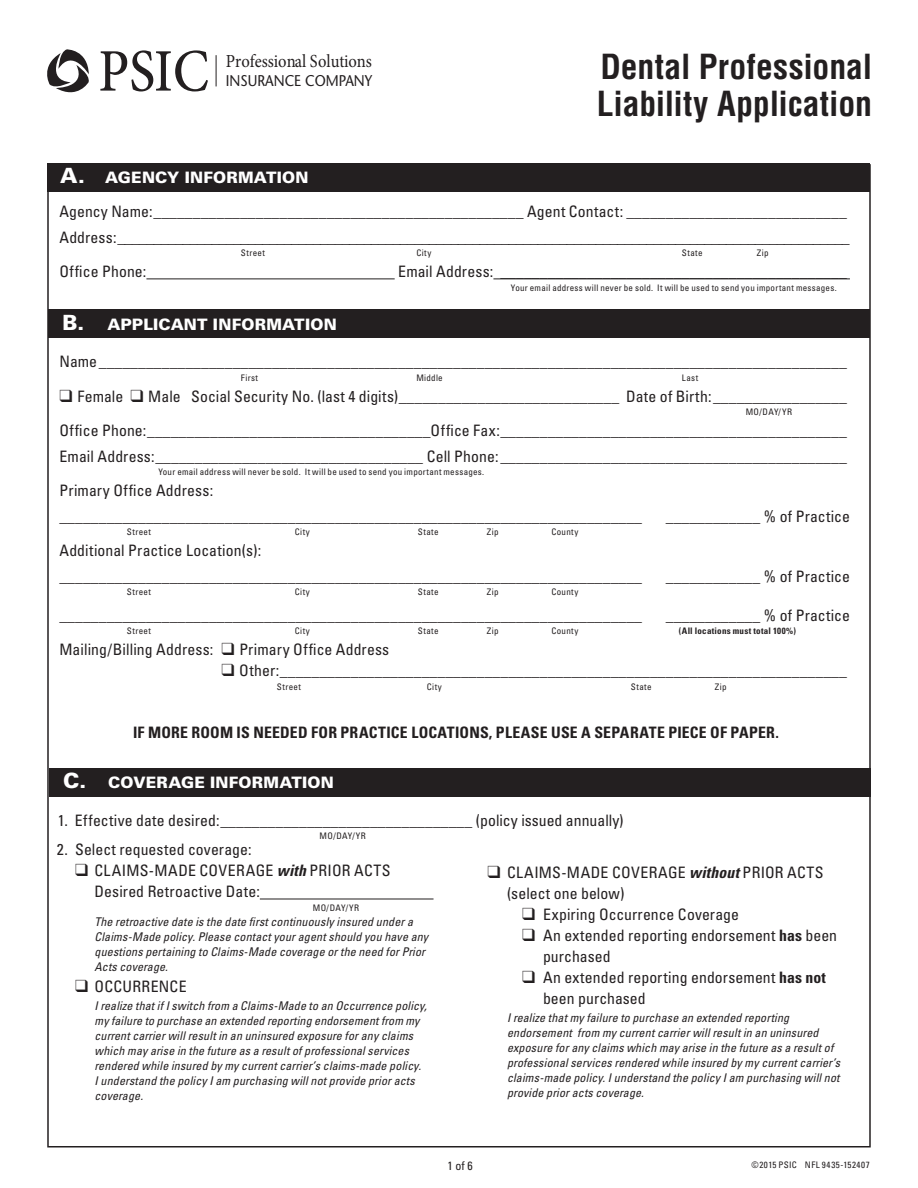
<style>
.page{position:relative;width:918px;height:1188px;background:#fff}
.page>*{position:absolute;margin:0;border:0;box-sizing:border-box;transform-origin:0 0}
.t1{font:500 60.45px "Minion Pro";color:#231f20;scale:.9 1}
.t2{font:700 condensed 33.75px/37.7px "Helvetica LT Std";color:#231f20}
.t3{font:900 21px "Univers LT Std";color:#fff}
.t4{font:18.45px "Minion Pro";color:#231f20;scale:.9 1}
.t5{font:condensed 15.75px/25.5px "Univers LT Std";letter-spacing:.005em;color:#231f20}
.t6{font:700 condensed 15.75px "Univers LT Std";letter-spacing:.01em;color:#231f20}
.t7{font:900 15.75px "Univers LT Std";letter-spacing:.01em;color:#fff}
.t8{font:500 15.6px "Stone Sans Std";color:#231f20;scale:.9 1}
.t9{font:italic condensed 12px/15px "Univers LT Std";letter-spacing:.01em;color:#231f20}
.t10{font:condensed 12px "Univers LT Std";color:#231f20}
.t11{font:condensed 9px "Univers LT Std";letter-spacing:.03em;color:#231f20}
.t12{font:700 condensed 9px "Univers LT Std";letter-spacing:.03em;color:#231f20}
.t13{font:condensed 9px "Univers LT Std";letter-spacing:.055em;color:#231f20}
.s1{font-size:21px}
.s2{font-size:15.75px}
.s3{font-weight:700;font-style:italic}
.s4{font-weight:700}
</style>
<div class="page">
<svg style="left:47px;top:49px;width:42px;height:44px"></svg>
<hr style="left:216px;top:55px;width:1px;height:31px;background:#231f20">
<hr style="left:146px;top:278px;width:249px;height:1px;background:#231f20">
<hr style="left:493px;top:278px;width:357px;height:1px;background:#231f20">
<div style="left:47px;top:163px;width:823px;height:28px;background:#231f20"></div>
<div style="left:48px;top:309px;width:822px;height:29px;background:#231f20"></div>
<div style="left:49px;top:768px;width:822px;height:28px;background:#231f20"></div>
<hr style="left:260px;top:899px;width:174px;height:1px;background:#231f20">
<h1 class="t1" style="left:98px;top:30px;width:125px">PSIC</h1>
<p class="t4" style="left:226px;top:49px;width:164px">Professional Solutions</p>
<p class="t8" style="left:226px;top:72px;width:164px">INSURANCE COMPANY</p>
<p class="t7" style="left:60px;top:168px;width:250px"><span class="s1">A.</span> AGENCY INFORMATION</p>
<h2 class="t2" style="left:597px;top:47px;width:277px">Dental Professional<br>Liability Application</h2>
<p class="t5" style="left:59px;top:199px;width:792px">Agency Name:_______________________________________________ Agent Contact: ____________________________<br>Address:_____________________________________________________________________________________________________</p>
<p class="t11" style="left:241px;top:247px;width:25px">Street</p>
<p class="t11" style="left:416px;top:247px;width:16px">City</p>
<p class="t11" style="left:682px;top:247px;width:22px">State</p>
<p class="t11" style="left:757px;top:247px;width:13px">Zip</p>
<p class="t5" style="left:59px;top:259px;width:89px">Office Phone:</p>
<p class="t5" style="left:398px;top:259px;width:450px">Email Address: ____________________________________________</p>
<p class="t11" style="left:511px;top:282px;width:327px">Your email address will never be sold. It will be used to send you important messages.</p>
<p class="t7" style="left:62px;top:315px;width:276px"><span class="s1">B.</span> APPLICANT INFORMATION</p>
<p class="t5" style="left:59px;top:349px;width:789px">Name_______________________________________________________________________________________________</p>
<p class="t11" style="left:241px;top:372px;width:19px">First</p>
<p class="t11" style="left:416px;top:372px;width:28px">Middle</p>
<p class="t11" style="left:682px;top:372px;width:18px">Last</p>
<p class="t5" style="left:59px;top:383px;width:789px">❑ Female ❑ Male Social Security No. (last 4 digits)____________________________ Date of Birth:_________________</p>
<p class="t11" style="left:746px;top:406px;width:48px">MO/Day/Yr</p>
<p class="t5" style="left:59px;top:418px;width:789px">Office Phone:____________________________________Office Fax:____________________________________________<br>Email Address:__________________________________ Cell Phone:____________________________________________</p>
<p class="t11" style="left:158px;top:466px;width:327px">Your email address will never be sold. It will be used to send you important messages.</p>
<p class="t5" style="left:59px;top:478px;width:584px">Primary Office Address: __________________________________________________________________________</p>
<p class="t5" style="left:666px;top:503px;width:186px">____________ % of Practice</p>
<p class="t11" style="left:127px;top:526px;width:25px">Street</p>
<p class="t11" style="left:295px;top:526px;width:16px">City</p>
<p class="t11" style="left:418px;top:526px;width:22px">State</p>
<p class="t11" style="left:487px;top:526px;width:13px">Zip</p>
<p class="t11" style="left:551px;top:526px;width:28px">County</p>
<p class="t5" style="left:59px;top:538px;width:584px">Additional Practice Location(s): __________________________________________________________________________</p>
<p class="t11" style="left:127px;top:586px;width:25px">Street</p>
<p class="t11" style="left:295px;top:586px;width:16px">City</p>
<p class="t11" style="left:418px;top:586px;width:22px">State</p>
<p class="t11" style="left:487px;top:586px;width:13px">Zip</p>
<p class="t11" style="left:551px;top:586px;width:28px">County</p>
<p class="t5" style="left:59px;top:602px;width:584px">__________________________________________________________________________</p>
<p class="t5" style="left:666px;top:563px;width:186px">____________ % of Practice</p>
<p class="t5" style="left:666px;top:602px;width:186px">____________ % of Practice</p>
<p class="t11" style="left:127px;top:625px;width:25px">Street</p>
<p class="t11" style="left:295px;top:625px;width:16px">City</p>
<p class="t11" style="left:418px;top:625px;width:22px">State</p>
<p class="t11" style="left:487px;top:625px;width:13px">Zip</p>
<p class="t11" style="left:551px;top:625px;width:28px">County</p>
<p class="t12" style="left:679px;top:626px;width:118px">(All locations must total 100%)</p>
<p class="t5" style="left:59px;top:637px;width:331px">Mailing/Billing Address: ❑ Primary Office Address</p>
<p class="t5" style="left:221px;top:658px;width:627px">❑ Other:________________________________________________________________________</p>
<p class="t11" style="left:277px;top:681px;width:25px">Street</p>
<p class="t11" style="left:427px;top:681px;width:16px">City</p>
<p class="t11" style="left:631px;top:681px;width:22px">State</p>
<p class="t11" style="left:715px;top:681px;width:13px">Zip</p>
<p class="t6" style="left:133px;top:723px;width:647px">IF MORE ROOM IS NEEDED FOR PRACTICE LOCATIONS, PLEASE USE A SEPARATE PIECE OF PAPER.</p>
<h3 class="t3" style="left:63px;top:768px;width:40px">C. <span class="s2">CO</span></h3>
<p class="t7" style="left:133px;top:773px;width:93px">VERAGE INFORM</p>
<p class="t7" style="left:279px;top:773px;width:42px">ATION</p>
<p class="t5" style="left:58px;top:807px;width:567px">1. Effective date desired:________________________________ (policy issued annually)</p>
<p class="t11" style="left:320px;top:831px;width:47px">MO/DAY/YR</p>
<p class="t5" style="left:57px;top:837px;width:196px">2. Select requested coverage:</p>
<p class="t5" style="left:75px;top:858px;width:39px">❑ Claims</p>
<p class="t5" style="left:149px;top:858px;width:27px">-Made</p>
<p class="t5" style="left:95px;top:860px;width:296px;line-height:21px;text-indent:105px">Coverage <span class="s3">with</span> Prio r Acts<br>Desired Retroactive Date:</p>
<p class="t11" style="left:313px;top:902px;width:47px">MO/DAY/YR</p>
<p class="t9" style="left:95px;top:914px;width:335px">The retroactive date is the date first continuously insured under a Claims-Made policy. Please contact your agent should you have any questions pertaining to Claims-Made coverage or the need for Prior Acts coverage.</p>
<p class="t5" style="left:75px;top:973px;width:86px">❑ Occurrence</p>
<p class="t9" style="left:95px;top:998px;width:334px">I realize that if I switch from a Claims-Made to an Occurrence policy, my failure to purchase an extended reporting endorsement from my current carrier will result in an uninsured exposure for any claims which may arise in the future as a result of professional services rendered while insured by my current carrier’s claims-made policy.<br>I understand the policy I am purchasing will not provide prior acts coverage.</p>
<p class="t5" style="left:488px;top:860px;width:39px">❑ Claims</p>
<p class="t5" style="left:561px;top:860px;width:27px">-Made</p>
<p class="t5" style="left:507px;top:862px;width:316px;line-height:21px;text-indent:105px">Coverage <span class="s3">without</span> Prio r Acts (select one below)</p>
<p class="t5" style="left:522px;top:902px;width:218px">❑ Expiring Occurrence Coverage</p>
<p class="t5" style="left:543px;top:925px;width:296px;line-height:21px;text-indent:-21px">❑ An extended reporting endorsement <span class="s4">has</span> been purchased</p>
<p class="t5" style="left:543px;top:967px;width:285px;line-height:21px;text-indent:-21px">❑ An extended reporting endorsement <span class="s4">has not </span>been purchased</p>
<p class="t9" style="left:507px;top:1011px;width:335px">I realize that my failure to purchase an extended reporting endorsement from my current carrier will result in an uninsured exposure for any claims which may arise in the future as a result of professional services rendered while insured by my current carrier’s claims-made policy. I understand the policy I am purchasing will not provide prior acts coverage.</p>
<p class="t10" style="left:448px;top:1158px;width:27px">1 of 6</p>
<p class="t13" style="left:752px;top:1159px;width:120px">©2015 PSIC NFL 9435-152407</p>
</div>
